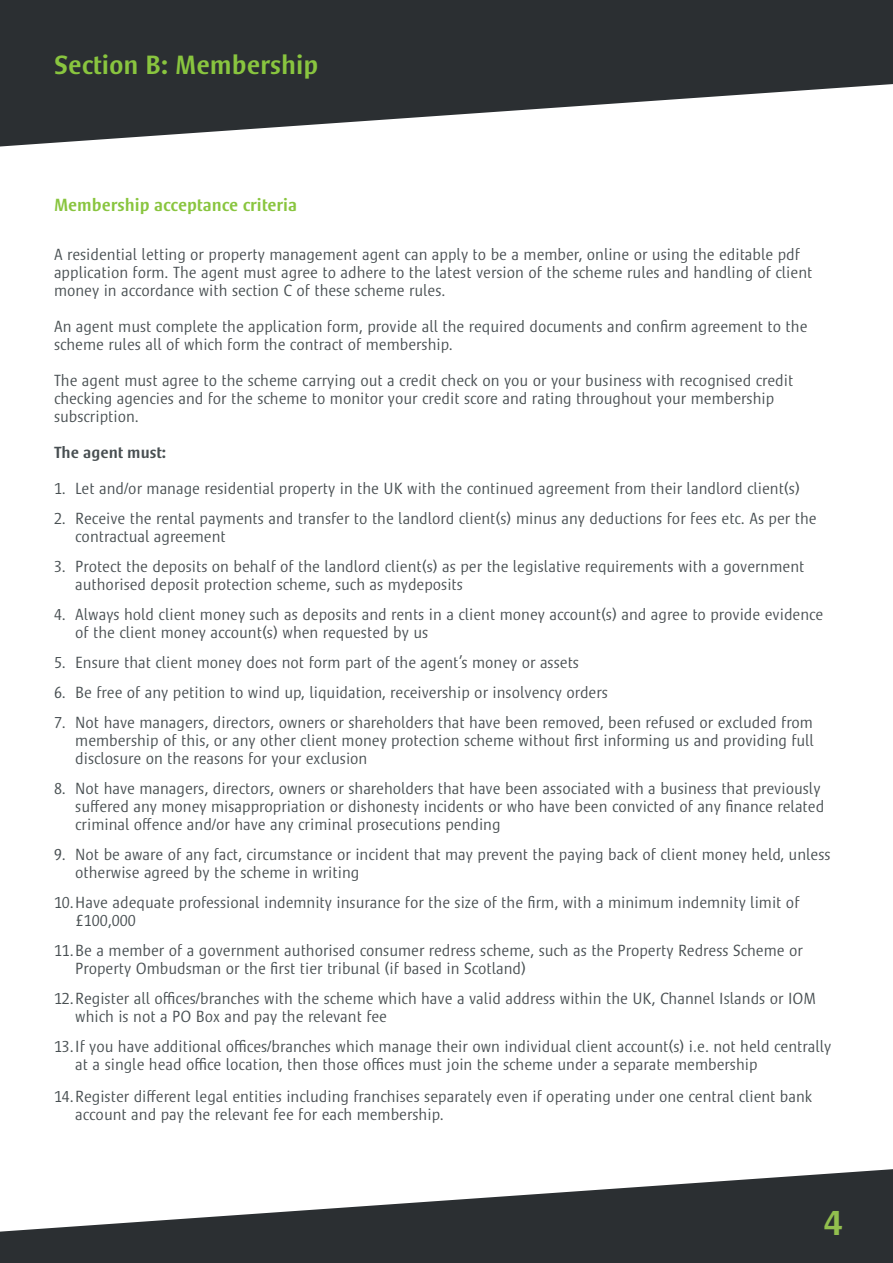
<style>
.page{position:relative;width:893px;height:1263px;background:#fff}
.page>*{position:absolute;margin:0;border:0;box-sizing:border-box;transform-origin:0 0}
.t1{font:500 36px "Satero Sans LT Pro";color:#92bf4e}
.t2{font:500 27px "Satero Sans LT Pro";color:#89c53f}
.t3{font:500 18px "Satero Sans LT Pro";color:#89c53f}
.t4{font:300 16.5px/18px "Satero Sans LT Pro";color:#484f52}
.t5{font:500 16.5px "Satero Sans LT Pro";color:#484f52}
</style>
<div class="page">
<svg style="left:0;top:1169px;width:893px;height:94px;fill:#2b2f32"></svg>
<svg style="left:0;top:0;width:893px;height:146px;fill:#2b2f32"></svg>
<p class="t2" style="left:54px;top:49px;width:266px">Section B: Membership</p>
<p class="t3" style="left:54px;top:194px;width:245px">Membership acceptance criteria</p>
<p class="t4" style="left:54px;top:246px;width:760px">A residential letting or property management agent can apply to be a member, online or using the editable pdf application form. The agent must agree to adhere to the latest version of the scheme rules and handling of client money in accordance with section C of these scheme rules.</p>
<p class="t4" style="left:54px;top:318px;width:755px">An agent must complete the application form, provide all the required documents and confirm agreement to the scheme rules all of which form the contract of membership.</p>
<p class="t4" style="left:54px;top:372px;width:741px">The agent must agree to the scheme carrying out a credit check on you or your business with recognised credit checking agencies and for the scheme to monitor your credit score and rating throughout your membership subscription.</p>
<p class="t5" style="left:54px;top:443px;width:114px">The agent must:</p>
<p class="t4" style="left:54px;top:480px;width:747px">1. Let and/or manage residential property in the UK with the continued agreement from their landlord client(s)</p>
<p class="t4" style="left:75px;top:510px;width:743px;text-indent:-21px">2. Receive the rental payments and transfer to the landlord client(s) minus any deductions for fees etc. As per the contractual agreement</p>
<p class="t4" style="left:75px;top:558px;width:731px;text-indent:-21px">3. Protect the deposits on behalf of the landlord client(s) as per the legislative requirements with a government authorised deposit protection scheme, such as mydeposits</p>
<p class="t4" style="left:75px;top:606px;width:750px;text-indent:-21px">4. Always hold client money such as deposits and rents in a client money account(s) and agree to provide evidence of the client money account(s) when requested by us</p>
<p class="t4" style="left:54px;top:654px;width:527px">5. Ensure that client money does not form part of the agent’s money or assets</p>
<p class="t4" style="left:54px;top:684px;width:555px">6. Be free of any petition to wind up, liquidation, receivership or insolvency orders</p>
<p class="t4" style="left:75px;top:714px;width:740px;text-align:justify;text-indent:-21px">7. Not have managers, directors, owners or shareholders that have been removed, been refused or excluded from membership of this, or any other client money protection scheme without first informing us and providing full disclosure on the reasons for your exclusion</p>
<p class="t4" style="left:75px;top:780px;width:750px;text-indent:-21px">8. Not have managers, directors, owners or shareholders that have been associated with a business that previously suffered any money misappropriation or dishonesty incidents or who have been convicted of any finance related criminal offence and/or have any criminal prosecutions pending</p>
<p class="t4" style="left:75px;top:846px;width:757px;text-indent:-21px">9. Not be aware of any fact, circumstance or incident that may prevent the paying back of client money held, unless otherwise agreed by the scheme in writing</p>
<p class="t4" style="left:75px;top:894px;width:726px;text-indent:-21px">10.Have adequate professional indemnity insurance for the size of the firm, with a minimum indemnity limit of £100,000</p>
<p class="t4" style="left:75px;top:942px;width:729px;text-indent:-21px">11.Be a member of a government authorised consumer redress scheme, such as the Property Redress Scheme or<br>Property Ombudsman or the first tier tribunal (if based in Scotland)</p>
<p class="t4" style="left:75px;top:990px;width:742px;text-indent:-21px">12.Register all offices/branches with the scheme which have a valid address within the UK, Channel Islands or IOM which is not a PO Box and pay the relevant fee</p>
<p class="t4" style="left:75px;top:1038px;width:758px;text-indent:-21px">13.If you have additional offices/branches which manage their own individual client account(s) i.e. not held centrally at a single head office location, then those offices must join the scheme under a separate membership</p>
<p class="t4" style="left:75px;top:1087px;width:739px;text-indent:-21px">14.Register different legal entities including franchises separately even if operating under one central client bank account and pay the relevant fee for each membership.</p>
<p class="t1" style="left:824px;top:1202px;width:20px">4</p>
</div>
